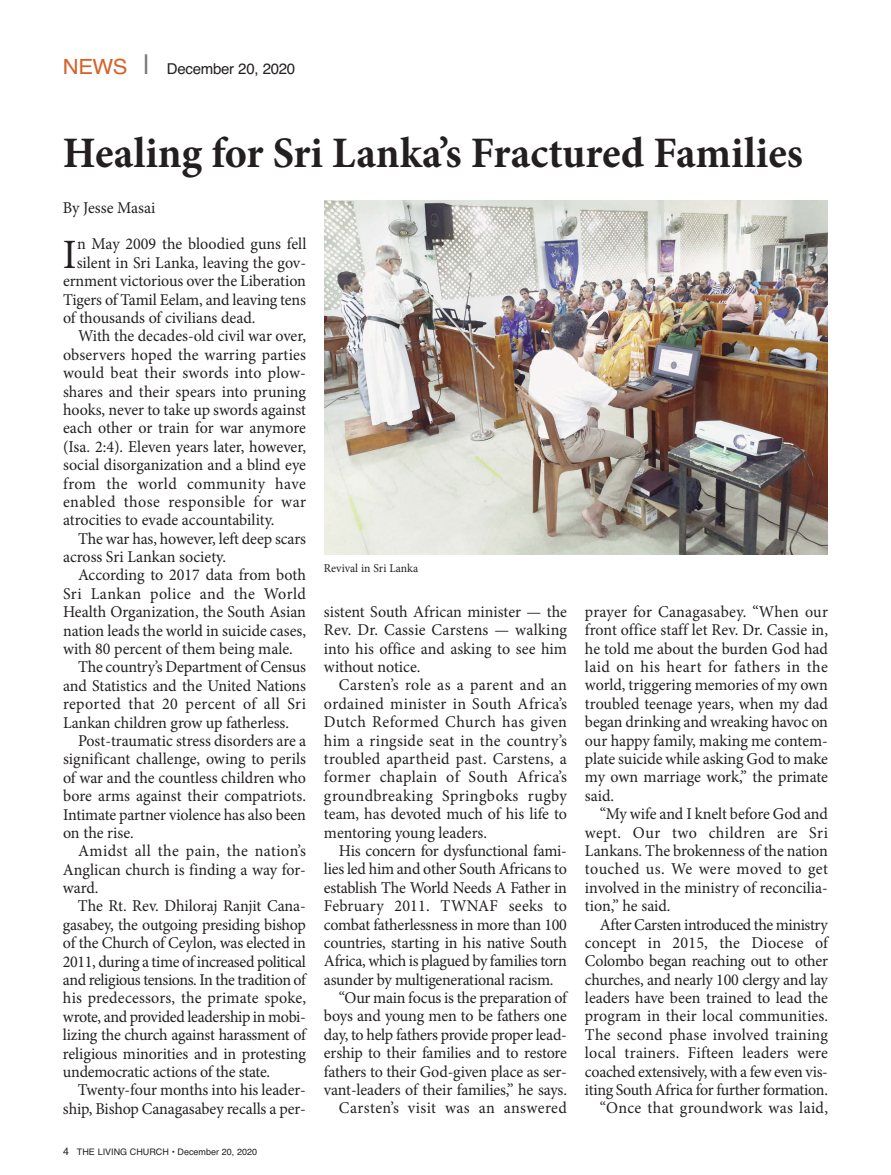
<style>
.page{position:relative;width:891px;height:1175px;background:#fff}
.page>*{position:absolute;margin:0;border:0;box-sizing:border-box;transform-origin:0 0}
.t1{font:700 43.5px "Minion Pro";color:#231f20}
.t2{font:41.7px "Minion Pro";color:#231f20}
.t3{font:16.5px/18.5px "Minion Pro";letter-spacing:-.005em;color:#231f20;text-align:justify}
.t4{font:16.5px "Minion Pro";letter-spacing:.025em;color:#231f20}
.t5{font:16.5px "Minion Pro";letter-spacing:.015em;color:#231f20}
.t6{font:16.5px "Minion Pro";letter-spacing:-.025em;color:#231f20}
.t7{font:16.5px "Minion Pro";letter-spacing:.03em;color:#231f20}
.t8{font:15px "Helvetica";letter-spacing:-.015em;color:#231f20}
.t9{font:12px "Minion Pro";letter-spacing:.005em;color:#231f20}
.t10{font:9px "Helvetica";color:#231f20}
.s1{font-size:21px;color:#d5622a}
.s2{font-size:27px;color:#77787b}
.s3{font-size:10.5px}
</style>
<div class="page">
<img style="left:324px;top:201px;width:504px;height:354px">
<p class="t8" style="left:63px;top:60px;width:234px"><span class="s1">news</span> <span class="s2">|</span> December 20, 2020</p>
<h1 class="t1" style="left:63px;top:137px;width:742px">Healing for Sri Lanka’s Fractured Families</h1>
<p class="t3" style="left:63px;top:200px;width:94px">By Jesse Masai</p>
<h2 class="t2" style="left:63px;top:238px;width:15px">i</h2>
<p class="t3" style="left:77px;top:236px;width:231px">n May 2009 the bloodied guns fell</p>
<p class="t3" style="left:77px;top:255px;width:231px">silent in sri lanka, leaving the gov-</p>
<p class="t3" style="left:63px;top:273px;width:244px">ernment victorious over the liberation</p>
<p class="t3" style="left:63px;top:291px;width:244px">Tigers of Tamil Eelam, and leaving tens</p>
<p class="t3" style="left:63px;top:310px;width:194px">of thousands of civilians dead.</p>
<p class="t3" style="left:78px;top:328px;width:230px">With the decades-old civil war over,</p>
<p class="t3" style="left:63px;top:347px;width:245px">observers hoped the warring parties</p>
<p class="t5" style="left:63px;top:366px;width:245px">would beat their swords into plow-</p>
<p class="t3" style="left:63px;top:383px;width:245px">shares and their spears into pruning</p>
<p class="t3" style="left:63px;top:402px;width:245px">hooks, never to take up swords against</p>
<p class="t3" style="left:63px;top:420px;width:245px">each other or train for war anymore</p>
<p class="t3" style="left:63px;top:439px;width:245px">(isa. 2:4). Eleven years later, however,</p>
<p class="t3" style="left:63px;top:457px;width:245px">social disorganization and a blind eye</p>
<p class="t4" style="left:63px;top:477px;width:245px">from the world community have</p>
<p class="t4" style="left:63px;top:495px;width:245px">enabled those responsible for war</p>
<p class="t3" style="left:63px;top:512px;width:213px">atrocities to evade accountability.</p>
<p class="t3" style="left:78px;top:530px;width:230px">The war has, however, left deep scars</p>
<p class="t3" style="left:63px;top:549px;width:165px">across sri lankan society.</p>
<p class="t3" style="left:78px;top:567px;width:230px">According to 2017 data from both</p>
<p class="t4" style="left:63px;top:587px;width:245px">sri lankan police and the World</p>
<p class="t3" style="left:63px;top:604px;width:245px">Health organization, the south Asian</p>
<p class="t3" style="left:63px;top:622px;width:245px">nation leads the world in suicide cases,</p>
<p class="t3" style="left:63px;top:641px;width:231px">with 80 percent of them being male.</p>
<p class="t3" style="left:78px;top:659px;width:230px">The country’s department of Census</p>
<p class="t3" style="left:63px;top:677px;width:245px">and statistics and the United nations</p>
<p class="t4" style="left:63px;top:697px;width:245px">reported that 20 percent of all sri</p>
<p class="t3" style="left:63px;top:714px;width:227px">lankan children grow up fatherless.</p>
<p class="t3" style="left:78px;top:733px;width:230px">Post-traumatic stress disorders are a</p>
<p class="t3" style="left:63px;top:751px;width:244px">significant challenge, owing to perils</p>
<p class="t3" style="left:63px;top:769px;width:245px">of war and the countless children who</p>
<p class="t3" style="left:63px;top:788px;width:245px">bore arms against their compatriots.</p>
<p class="t3" style="left:63px;top:806px;width:245px">intimate partner violence has also been</p>
<p class="t3" style="left:63px;top:825px;width:72px">on the rise.</p>
<p class="t7" style="left:78px;top:844px;width:229px">Amidst all the pain, the nation’s</p>
<p class="t3" style="left:63px;top:861px;width:245px">Anglican church is finding a way for-</p>
<p class="t3" style="left:63px;top:880px;width:37px">ward.</p>
<p class="t3" style="left:78px;top:898px;width:229px">The rt. rev. dhiloraj ranjit Cana-</p>
<p class="t3" style="left:63px;top:916px;width:244px">gasabey, the outgoing presiding bishop</p>
<p class="t3" style="left:63px;top:935px;width:244px">of the Church of Ceylon, was elected in</p>
<p class="t3" style="left:63px;top:953px;width:245px">2011, during a time of increased political</p>
<p class="t6" style="left:63px;top:973px;width:244px">and religious tensions. in the tradition of</p>
<p class="t3" style="left:63px;top:990px;width:245px">his predecessors, the primate spoke,</p>
<p class="t3" style="left:63px;top:1008px;width:245px">wrote, and provided leadership in mobi-</p>
<p class="t3" style="left:63px;top:1027px;width:244px">lizing the church against harassment of</p>
<p class="t3" style="left:63px;top:1045px;width:245px">religious minorities and in protesting</p>
<p class="t3" style="left:63px;top:1063px;width:209px">undemocratic actions of the state.</p>
<p class="t3" style="left:78px;top:1082px;width:230px">Twenty-four months into his leader-</p>
<p class="t3" style="left:63px;top:1100px;width:244px">ship, Bishop Canagasabey recalls a per-</p>
<p class="t10" style="left:63px;top:1146px;width:196px"><span class="s3">4</span> THe LIVInG CHURCH • December 20, 2020</p>
<p class="t9" style="left:324px;top:564px;width:96px">revival in sri lanka</p>
<p class="t3" style="left:324px;top:604px;width:245px">sistent south African minister — the rev. dr. Cassie Carstens — walking into his office and asking to see him without notice.</p>
<p class="t3" style="left:324px;top:677px;width:245px;text-indent:15px">Carsten’s role as a parent and an ordained minister in south Africa’s dutch reformed Church has given him a ringside seat in the country’s troubled apartheid past. Carstens, a former chaplain of south Africa’s groundbreaking springboks rugby team, has devoted much of his life to mentoring young leaders.</p>
<p class="t3" style="left:339px;top:843px;width:229px">His concern for dysfunctional fami-</p>
<p class="t3" style="left:324px;top:861px;width:244px">lies led him and other south Africans to</p>
<p class="t3" style="left:324px;top:879px;width:244px">establish The World needs A Father in</p>
<p class="t5" style="left:324px;top:899px;width:245px">February 2011. TWnAF seeks to</p>
<p class="t3" style="left:324px;top:916px;width:244px">combat fatherlessness in more than 100</p>
<p class="t3" style="left:324px;top:935px;width:245px">countries, starting in his native south</p>
<p class="t3" style="left:324px;top:953px;width:245px">Africa, which is plagued by families torn</p>
<p class="t3" style="left:324px;top:971px;width:231px">asunder by multigenerational racism.</p>
<p class="t3" style="left:339px;top:990px;width:229px">“our main focus is the preparation of</p>
<p class="t3" style="left:324px;top:1008px;width:244px">boys and young men to be fathers one</p>
<p class="t3" style="left:324px;top:1026px;width:244px">day, to help fathers provide proper lead-</p>
<p class="t3" style="left:324px;top:1045px;width:244px">ership to their families and to restore</p>
<p class="t3" style="left:324px;top:1063px;width:245px">fathers to their God-given place as ser-</p>
<p class="t3" style="left:324px;top:1082px;width:244px">vant-leaders of their families,” he says.</p>
<p class="t4" style="left:339px;top:1101px;width:229px">Carsten’s visit was an answered</p>
<p class="t3" style="left:585px;top:604px;width:245px">prayer for Canagasabey. “When our front office staff let rev. dr. Cassie in, he told me about the burden God had laid on his heart for fathers in the world, triggering memories of my own troubled teenage years, when my dad began drinking and wreaking havoc on our happy family, making me contem&shy;plate suicide while asking God to make my own marriage work,” the primate said.</p>
<p class="t3" style="left:585px;top:806px;width:245px;text-indent:15px">“My wife and i knelt before God and wept. our two children are sri lankans. The brokenness of the nation touched us. We were moved to get involved in the ministry of reconcilia&shy;tion,” he said.</p>
<p class="t3" style="left:585px;top:916px;width:245px;text-align:right">After Carsten introduced the ministry concept in 2015, the diocese of Colombo began reaching out to other churches, and nearly 100 clergy and lay leaders have been trained to lead the program in their local communities.<br>The second phase involved training local trainers. Fifteen leaders were coached extensively, with a few even vis&shy;iting south Africa for further formation. “once that groundwork was laid,</p>
</div>
